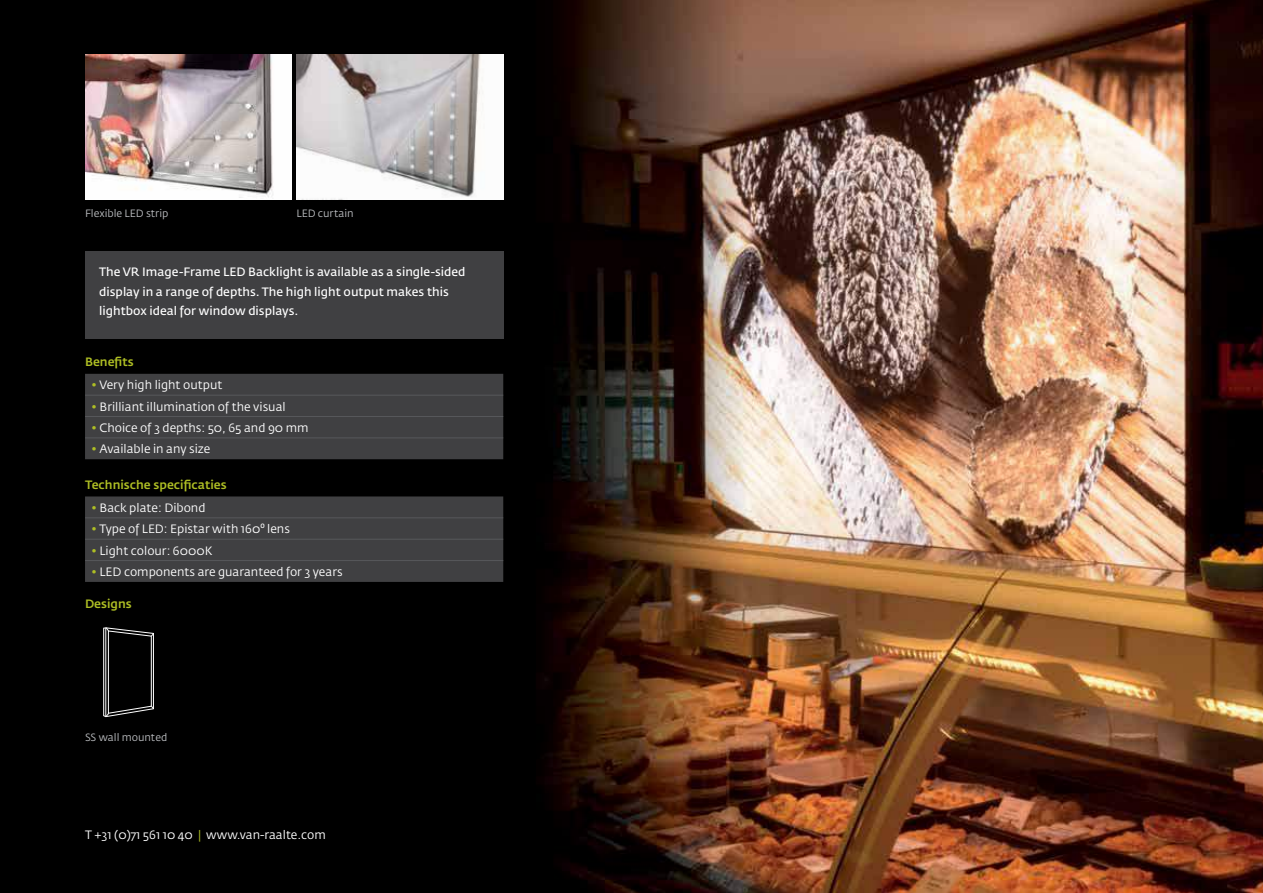
<style>
.page{position:relative;width:1263px;height:893px;background:#fff}
.page>*{position:absolute;margin:0;border:0;box-sizing:border-box;transform-origin:0 0}
.t1{font:12px "Fedra Sans Std";color:#fff}
.t2{font:12px/19.5px "Fedra Sans Std";color:#fff}
.t3{font:500 12px "Fedra Sans Std";color:#aebe24}
.t4{font:10.5px "Fedra Sans Std";color:#bbbdc0}
.s1{color:#aebe24}
</style>
<div class="page">
<img style="left:0;top:0;width:1263px;height:893px">
<img style="left:296px;top:54px;width:207px;height:145px">
<img style="left:85px;top:54px;width:207px;height:145px">
<div style="left:83px;top:616px;width:89px;height:121px;background:#000"></div>
<svg style="left:103px;top:627px;width:51px;height:91px"></svg>
<hr style="left:105px;top:628px;width:1px;height:89px;background:#fff">
<div style="left:85px;top:374px;width:418px;height:85px;background:#404042"></div>
<hr style="left:85px;top:395px;width:418px;height:1px;background:#57585b">
<hr style="left:85px;top:416px;width:418px;height:1px;background:#57585b">
<hr style="left:85px;top:437px;width:418px;height:1px;background:#57585b">
<div style="left:85px;top:496px;width:418px;height:86px;background:#404042"></div>
<hr style="left:85px;top:517px;width:418px;height:1px;background:#57585b">
<hr style="left:85px;top:539px;width:418px;height:1px;background:#57585b">
<hr style="left:85px;top:560px;width:418px;height:1px;background:#57585b">
<div style="left:85px;top:251px;width:418px;height:87px;background:#404042"></div>
<p class="t4" style="left:85px;top:209px;width:85px">Flexible LED strip</p>
<p class="t4" style="left:296px;top:209px;width:59px">LED curtain</p>
<p class="t2" style="left:99px;top:263px;width:368px">The VR Image-Frame LED Backlight is available as a single-sided display in a range of depths. The high light output makes this lightbox ideal for window displays.</p>
<p class="t3" style="left:85px;top:356px;width:50px">Benefits</p>
<p class="t1" style="left:91px;top:380px;width:133px"><span class="s1">•</span> Very high light output</p>
<p class="t1" style="left:91px;top:401px;width:196px"><span class="s1">•</span> Brilliant illumination of the visual</p>
<p class="t1" style="left:91px;top:422px;width:219px"><span class="s1">•</span> Choice of 3 depths: 50, 65 and 90 mm</p>
<p class="t1" style="left:91px;top:444px;width:121px"><span class="s1">•</span> Available in any size</p>
<p class="t3" style="left:85px;top:479px;width:143px">Technische specificaties</p>
<p class="t1" style="left:91px;top:502px;width:116px"><span class="s1">•</span> Back plate: Dibond</p>
<p class="t1" style="left:91px;top:524px;width:200px"><span class="s1">•</span> Type of LED: Epistar with 160⁰ lens</p>
<p class="t1" style="left:91px;top:545px;width:123px"><span class="s1">•</span> Light colour: 6000K</p>
<p class="t1" style="left:91px;top:566px;width:253px"><span class="s1">•</span> LED components are guaranteed for 3 years</p>
<p class="t3" style="left:85px;top:599px;width:48px">Designs</p>
<p class="t4" style="left:85px;top:732px;width:84px">SS wall mounted</p>
<p class="t1" style="left:85px;top:830px;width:242px">T +31 (0)71 561 10 40 <span class="s1">|</span> www.van-raalte.com</p>
</div>
